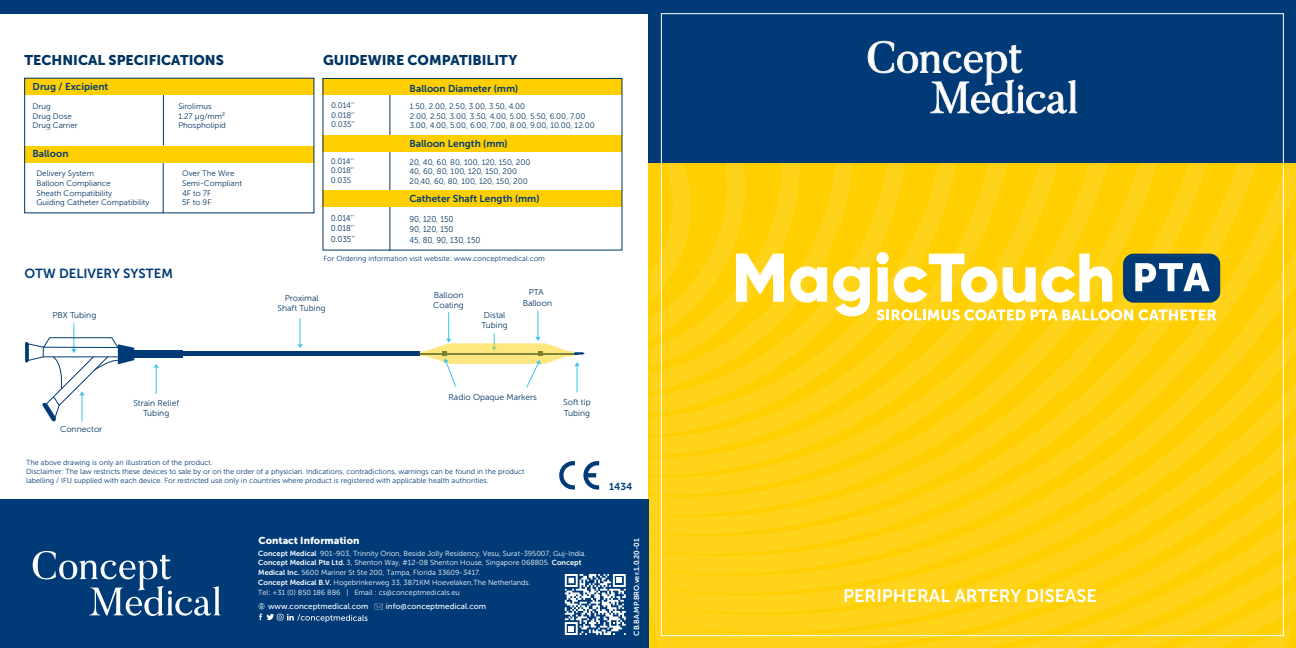
<style>
.page{position:relative;width:1296px;height:648px;background:#fff}
.page>*{position:absolute;margin:0;border:0;box-sizing:border-box;transform-origin:0 0}
.t1{font:18px "Museo Sans 700";color:#fff}
.t2{font:14px "Museo Sans 900";color:#003462}
.t3{font:13.2px "Museo Sans 700";color:#003b77}
.t4{font:10px "Museo Sans 700";color:#003b77}
.t5{font:10px "Museo Sans 900";color:#fff}
.t6{font:8.5px/10.2px "Museo Sans 300";color:#003462;text-align:center}
.t7{font:8.5px/10.2px "Museo Sans 300";color:#003462;text-align:justify;scale:.94 1}
.t8{font:8px/9.6px "Museo Sans 300";color:#003462}
.t9{font:8px "Museo Sans 500";color:#fff}
.t10{font:7.4px/8.8px "Museo Sans 300";color:#003b77}
.t11{font:7.4px/9.8px "Museo Sans 300";color:#fff}
.t12{font:7.4px "Museo Sans 700";color:#fff}
.s1{font-family:"Museo Sans 700"}
</style>
<div class="page">
<div style="left:648px;top:0;width:648px;height:648px;background:#003b77"></div>
<svg style="left:868px;top:41px;width:209px;height:73px"></svg>
<svg style="left:649px;top:632px;width:647px;height:16px;background:#ffd421"></svg>
<svg style="left:827px;top:163px;width:469px;height:87px;background:#ffd00b"></svg>
<svg style="left:649px;top:593px;width:647px;height:39px;background:#ffd213"></svg>
<svg style="left:649px;top:250px;width:647px;height:343px;background:#fed110"></svg>
<div style="left:1123px;top:254px;width:97px;height:49px;background:#003b77;border-radius:11px"></div>
<svg style="left:1135px;top:263px;width:75px;height:28px"></svg>
<svg style="left:649px;top:163px;width:178px;height:205px;background:#ffd41d"></svg>
<svg style="left:833px;top:266px;width:37px;height:50px;background:#ffefaf"></svg>
<svg style="left:876px;top:252px;width:121px;height:51px;background:#ffe579"></svg>
<svg style="left:1003px;top:267px;width:33px;height:36px"></svg>
<svg style="left:1042px;top:254px;width:70px;height:49px;background:#ffe67f"></svg>
<svg style="left:877px;top:309px;width:148px;height:12px;background:#ffe67f"></svg>
<svg style="left:1031px;top:309px;width:185px;height:12px;background:#ffe579"></svg>
<hr style="left:163px;top:82px;width:1px;height:63px;background:#003462">
<div style="left:0;top:0;width:649px;height:14px;background:#003b77"></div>
<div style="left:25px;top:78px;width:289px;height:17px;background:#ffcf01"></div>
<div style="left:0;top:500px;width:648px;height:148px;background:#003b77"></div>
<svg style="left:33px;top:551px;width:187px;height:65px"></svg>
<svg style="left:375px;top:604px;width:8px;height:6px"></svg>
<svg style="left:258px;top:603px;width:110px;height:19px"></svg>
<hr style="left:163px;top:149px;width:1px;height:64px;background:#003462">
<div style="left:24px;top:146px;width:290px;height:17px;background:#ffcf01"></div>
<hr style="left:390px;top:89px;width:1px;height:162px;background:#003462">
<div style="left:323px;top:78px;width:299px;height:17px;background:#ffcf01"></div>
<div style="left:323px;top:135px;width:299px;height:17px;background:#ffcf01"></div>
<div style="left:323px;top:190px;width:299px;height:17px;background:#ffcf01"></div>
<div style="left:323px;top:78px;width:299px;height:172px;border:1px solid #003462"></div>
<div style="left:183px;top:351px;width:237px;height:5px;background:#003b77"></div>
<div style="left:134px;top:350px;width:49px;height:8px;background:#003b77"></div>
<svg style="left:297px;top:318px;width:6px;height:30px"></svg>
<hr style="left:25px;top:342px;width:3px;height:20px;background:#003b77;border-radius:2px">
<svg style="left:27px;top:323px;width:107px;height:99px"></svg>
<svg style="left:154px;top:364px;width:5px;height:30px"></svg>
<svg style="left:420px;top:311px;width:165px;height:81px"></svg>
<svg style="left:559px;top:461px;width:40px;height:29px"></svg>
<svg style="left:565px;top:574px;width:61px;height:61px"></svg>
<h2 class="t2" style="left:25px;top:53px;width:201px">TECHNICAL SPECIFICATIONS</h2>
<p class="t8" style="left:33px;top:101px;width:47px">Drug<br>Drug Dose<br>Drug Carrier</p>
<p class="t8" style="left:178px;top:101px;width:49px">Sirolimus<br>1.27 µg/mm²<br>Phospholipid</p>
<p class="t4" style="left:33px;top:81px;width:77px">Drug / Excipient</p>
<p class="t4" style="left:32px;top:148px;width:38px">Balloon</p>
<p class="t8" style="left:36px;top:169px;width:115px">Delivery System<br>Balloon Compliance<br>Sheath Compatibility<br>Guiding Catheter Compatibility</p>
<p class="t8" style="left:182px;top:169px;width:62px">Over The Wire<br>Semi-Compliant<br>4F to 7F<br>5F to 9F</p>
<h3 class="t3" style="left:24px;top:266px;width:150px">OTW DELIVERY SYSTEM</h3>
<p class="t6" style="left:52px;top:310px;width:45px">PBX Tubing</p>
<h2 class="t2" style="left:323px;top:53px;width:196px">GUIDEWIRE COMPATIBILITY</h2>
<p class="t4" style="left:410px;top:83px;width:110px">Balloon Diameter (mm)</p>
<p class="t8" style="left:331px;top:101px;width:25px;text-align:justify">0.014’’ 0.018’’ 0.035’’</p>
<p class="t8" style="left:410px;top:102px;width:186px">1.50, 2.00, 2.50, 3.00, 3.50, 4.00<br>2.00, 2.50, 3.00, 3.50, 4.00, 5.00, 5.50, 6.00, 7.00<br>3.00, 4.00, 5.00, 6.00, 7.00, 8.00, 9.00, 10.00, 12.00</p>
<p class="t4" style="left:409px;top:138px;width:100px">Balloon Length (mm)</p>
<p class="t8" style="left:331px;top:156px;width:25px;text-align:justify">0.014’’ 0.018’’ 0.035</p>
<p class="t8" style="left:410px;top:157px;width:122px">20, 40, 60, 80, 100, 120, 150, 200<br>40, 60, 80, 100, 120, 150, 200<br>20,40, 60, 80, 100, 120, 150, 200</p>
<p class="t4" style="left:409px;top:193px;width:132px">Catheter Shaft Length (mm)</p>
<p class="t7" style="left:331px;top:213px;width:27px">0.014’’ 0.018’’ 0.035’’</p>
<p class="t7" style="left:410px;top:214px;width:77px;text-align:left">90, 120, 150<br>90, 120, 150<br>45, 80, 90, 130, 150</p>
<p class="t10" style="left:323px;top:254px;width:223px">For Ordering information visit website: www.conceptmedical.com</p>
<p class="t6" style="left:278px;top:293px;width:50px">Proximal<br>Shaft Tubing</p>
<p class="t6" style="left:433px;top:290px;width:32px;text-align:left">Balloon<br>Coating</p>
<p class="t6" style="left:523px;top:288px;width:31px">PTA<br>Balloon</p>
<p class="t6" style="left:482px;top:310px;width:28px;text-align:left">Distal<br>Tubing</p>
<p class="t6" style="left:60px;top:424px;width:44px">Connector</p>
<p class="t6" style="left:133px;top:398px;width:47px">Strain Relief<br>Tubing</p>
<p class="t6" style="left:449px;top:392px;width:90px">Radio Opaque Markers</p>
<p class="t10" style="left:26px;top:458px;width:500px">The above drawing is only an illustration of the product.<br>Disclaimer: The law restricts these devices to sale by or on the order of a physician. Indications, contradictions, warnings can be found in the product labelling / IFU supplied with each device. For restricted use only in countries where product is registered with applicable health authorities.</p>
<p class="t6" style="left:563px;top:397px;width:29px;text-align:left">Soft tip<br>Tubing</p>
<p class="t4" style="left:609px;top:481px;width:25px">1434</p>
<p class="t5" style="left:259px;top:534px;width:102px">Contact Information</p>
<p class="t11" style="left:258px;top:548px;width:330px"><span class="s1">Concept Medical</span> 901-903, Trinnity Orion, Beside Jolly Residency, Vesu, Surat-395007, Guj-India.<br><span class="s1">Concept Medical Pte Ltd.</span> 3, Shenton Way, #12-08 Shenton House, Singapore 068805. <span class="s1">Concept Medical Inc.</span> 5600 Mariner St Ste 200, Tampa, Florida 33609-3417.<br><span class="s1">Concept Medical B.V.</span> Hogebrinkerweg 33, 3871KM Hoevelaken,The Netherlands.<br>Tel: +31 (0) 850 186 886 | Email : cs@conceptmedicals.eu</p>
<p class="t12" style="left:633px;top:636px;width:99px;rotate:-90deg">CB.BA.MP.BRO.ver.1.0.20-01</p>
<p class="t9" style="left:268px;top:602px;width:102px">www.conceptmedical.com</p>
<p class="t9" style="left:386px;top:602px;width:102px">info@conceptmedical.com</p>
<h1 class="t1" style="left:843px;top:586px;width:255px">PERIPHERAL ARTERY DISEASE</h1>
</div>
